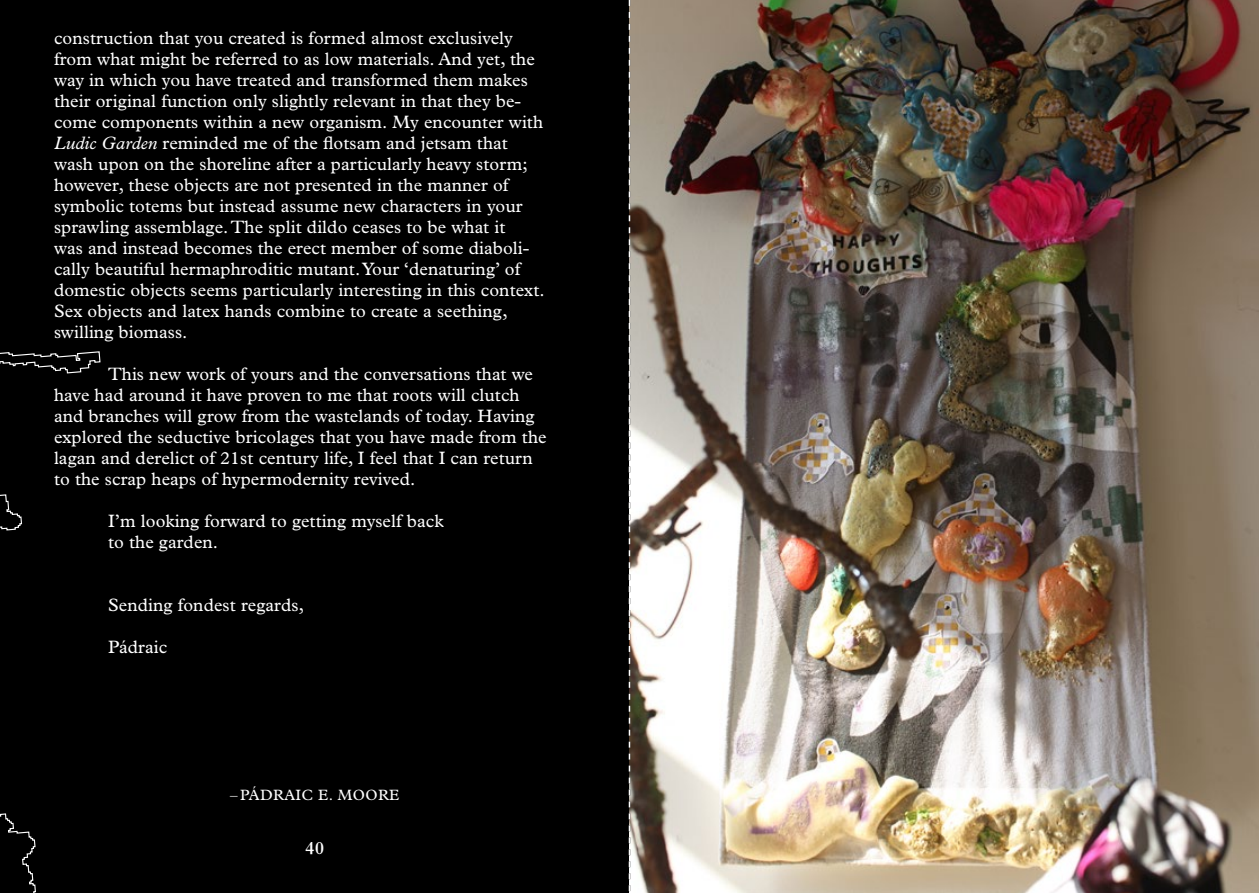
<style>
.page{position:relative;width:1259px;height:893px;background:#fff}
.page>*{position:absolute;margin:0;border:0;box-sizing:border-box;transform-origin:0 0}
.t1{font:18px/21px "Plantin Std";letter-spacing:.005em;color:#fff}
.t2{font:600 18px "Plantin Std";color:#fff}
.t3{font:15px "Plantin Std";letter-spacing:.025em;color:#fff}
.s1{font-style:italic}
</style>
<div class="page">
<div style="left:0;top:0;width:629px;height:893px;background:#000"></div>
<img style="left:629px;top:0;width:630px;height:893px">
<svg style="left:0;top:351px;width:101px;height:542px"></svg>
<svg style="left:629px;top:0;width:1px;height:891px"></svg>
<p class="t1" style="left:54px;top:27px;width:492px">construction that you created is formed almost exclusively from what might be referred to as low materials. And yet, the way in which you have treated and transformed them makes their original function only slightly relevant in that they be&shy;come components within a new organism. My encounter with <span class="s1">Ludic Garden</span> reminded me of the flotsam and jetsam that wash upon on the shoreline after a particularly heavy storm; however, these objects are not presented in the manner of symbolic totems but instead assume new characters in your sprawling assemblage. The split dildo ceases to be what it<br>was and instead becomes the erect member of some diaboli&shy;cally beautiful hermaphroditic mutant. Your ‘denaturing’ of domestic objects seems particularly interesting in this context.<br>Sex objects and latex hands combine to create a seething, swilling biomass.</p>
<p class="t1" style="left:54px;top:363px;width:494px;text-indent:54px">This new work of yours and the conversations that we have had around it have proven to me that roots will clutch and branches will grow from the wastelands of today. Having explored the seductive bricolages that you have made from the lagan and derelict of 21st century life, I feel that I can return to the scrap heaps of hypermodernity revived.</p>
<p class="t1" style="left:108px;top:510px;width:337px">I’m looking forward to getting myself back to the garden.</p>
<p class="t1" style="left:108px;top:594px;width:197px">Sending fondest regards,</p>
<p class="t1" style="left:108px;top:636px;width:61px">Pádraic</p>
<p class="t3" style="left:230px;top:786px;width:171px">– PÁDRAIC E. MOORE</p>
<p class="t2" style="left:305px;top:837px;width:21px">40</p>
</div>
